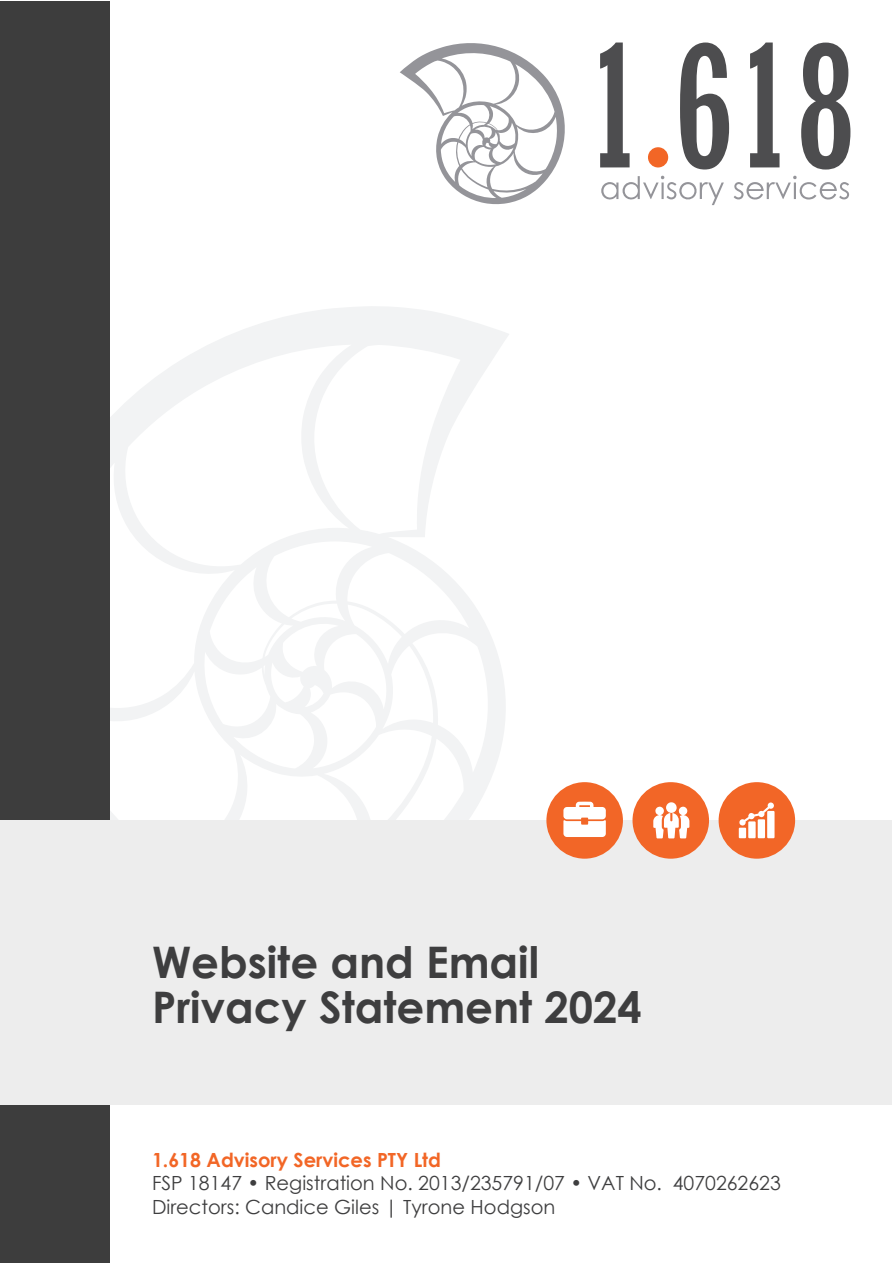
<style>
.page{position:relative;width:893px;height:1263px;background:#fff}
.page>*{position:absolute;margin:0;border:0;box-sizing:border-box;transform-origin:0 0}
.t1{font:700 43.5px "Century Gothic";color:#3e3e3f}
.t2{font:19.5px "Century Gothic";color:#3e3e3f}
.t3{font:700 19.5px "Century Gothic";color:#f26626}
</style>
<div class="page">
<svg style="left:110px;top:306px;width:399px;height:514px"></svg>
<div style="left:1px;top:1px;width:109px;height:1261px;background:#3d3d3d"></div>
<div style="left:1px;top:820px;width:891px;height:285px;background:#ededed"></div>
<svg style="left:600px;top:43px;width:30px;height:124px"></svg>
<svg style="left:680px;top:42px;width:49px;height:128px"></svg>
<svg style="left:750px;top:43px;width:29px;height:124px"></svg>
<svg style="left:801px;top:43px;width:49px;height:127px"></svg>
<div style="left:648px;top:147px;width:20px;height:20px;background:#f26626;border-radius:50%"></div>
<svg style="left:601px;top:176px;width:123px;height:29px"></svg>
<svg style="left:734px;top:176px;width:115px;height:24px"></svg>
<svg style="left:400px;top:43px;width:165px;height:161px"></svg>
<div style="left:546px;top:782px;width:77px;height:77px;background:#f26627;border-radius:50%"></div>
<div style="left:632px;top:782px;width:77px;height:77px;background:#f26627;border-radius:50%"></div>
<div style="left:719px;top:782px;width:76px;height:77px;background:#f26627;border-radius:50%"></div>
<svg style="left:739px;top:802px;width:35px;height:36px"></svg>
<svg style="left:653px;top:802px;width:36px;height:36px"></svg>
<svg style="left:563px;top:802px;width:43px;height:35px;background:#fce1d5"></svg>
<p class="t1" style="left:152px;top:935px;width:389px">Website and Email</p>
<p class="t1" style="left:152px;top:980px;width:491px">Privacy Statement 2024</p>
<p class="t3" style="left:152px;top:1148px;width:290px">1.618 Advisory Services PTY Ltd</p>
<p class="t2" style="left:152px;top:1170px;width:630px">FSP 18147 • Registration No. 2013/235791/07 • VAT No. 4070262623</p>
<p class="t2" style="left:152px;top:1193px;width:405px">Directors: Candice Giles | Tyrone Hodgson</p>
</div>
